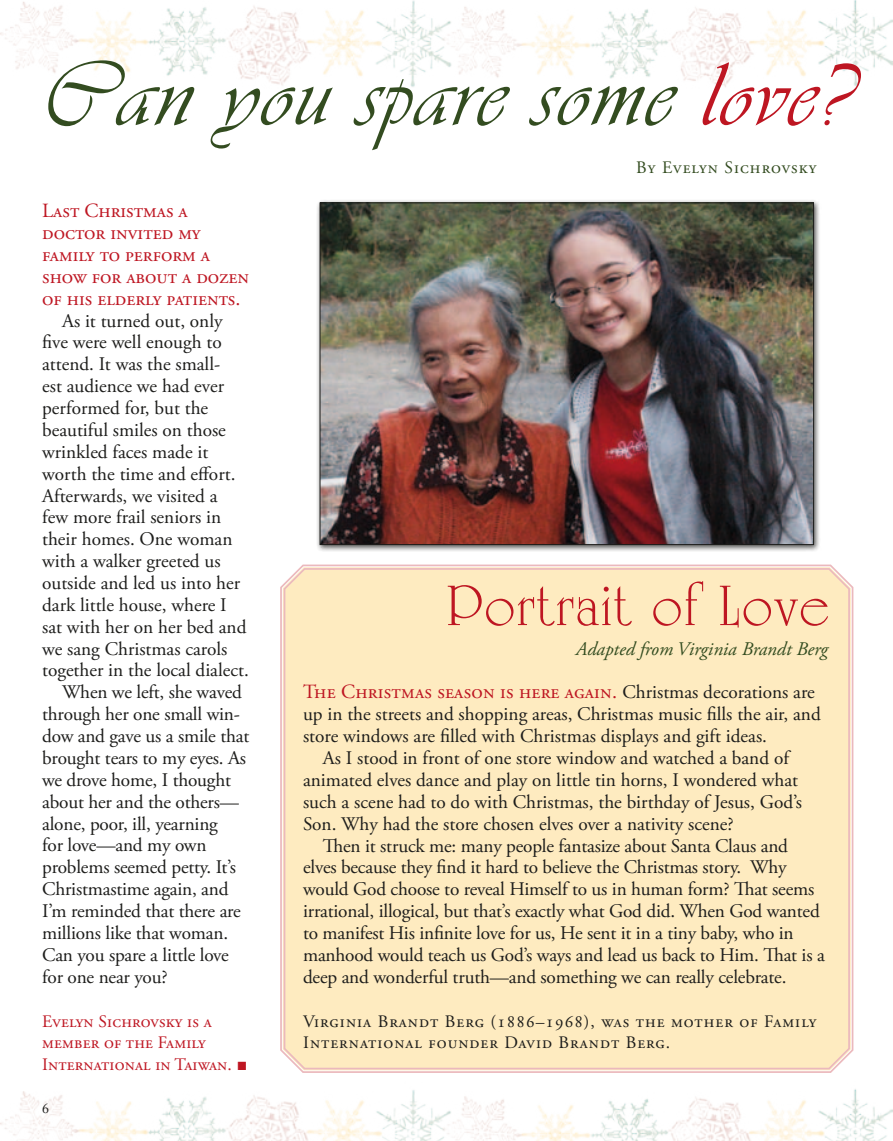
<style>
.page{position:relative;width:893px;height:1141px;background:#fff}
.page>*{position:absolute;margin:0;border:0;box-sizing:border-box;transform-origin:0 0}
.t1{font:93.98px "Vivaldi D";letter-spacing:.03em;color:#334c20}
.t2{font:61.25px "University Roman";letter-spacing:.03em;color:#be1622}
.t3{font:20.12px/21.9px "Adobe Garamond Pro";letter-spacing:.135em;color:#be1622}
.t4{font:20.12px "Adobe Garamond Pro";letter-spacing:.065em;color:#be1622}
.t5{font:19.25px "Adobe Garamond Pro";letter-spacing:-.01em;color:#1d1d1b}
.t6{font:italic 19.25px "Adobe Garamond Pro";color:#334c20}
.t7{font:17.5px/21.9px "Adobe Garamond Pro";letter-spacing:.11em;color:#1d1d1b}
.t8{font:17.5px/21.9px "Adobe Garamond Pro";letter-spacing:.065em;color:#be1622}
.t9{font:17.5px "Adobe Garamond Pro";letter-spacing:.085em;color:#334c20}
.t10{font:14px "Adobe Caslon Pro";color:#1d1d1b}
.s1{color:#be1622}
.s2{font-family:"Impact"}
.s3{font-size:19.25px;color:#1d1d1b}
</style>
<div class="page">
<img style="left:0;top:0;width:893px;height:87px">
<div style="left:316px;top:199px;width:505px;height:353px;background:#1d1d1b;opacity:.75"></div>
<img style="left:322px;top:204px;width:490px;height:339px">
<img style="left:0;top:1089px;width:893px;height:52px">
<div style="left:280px;top:564px;width:574px;height:509px;background:#feebc0"></div>
<div style="left:284px;top:568px;width:566px;height:501px;border:2px solid #be1622;border-radius:20px"></div>
<h1 class="t1" style="left:42px;top:40px;width:810px">Can you spare some <span class="s1">love?</span></h1>
<p class="t9" style="left:636px;top:157px;width:182px">By Evelyn Sichrovsky</p>
<p class="t3" style="left:42px;top:201px;width:209px">Last Christmas a doctor invited my family to perform a show for about a dozen of his elderly patients.</p>
<p class="t5" style="left:62px;top:309px;width:162px">As it turned out, only</p>
<p class="t5" style="left:42px;top:331px;width:181px">five were well enough to</p>
<p class="t5" style="left:42px;top:353px;width:180px">attend. It was the small-</p>
<p class="t5" style="left:42px;top:374px;width:183px">est audience we had ever</p>
<p class="t5" style="left:42px;top:396px;width:168px">performed for, but the</p>
<p class="t5" style="left:42px;top:418px;width:185px">beautiful smiles on those</p>
<p class="t5" style="left:42px;top:440px;width:168px">wrinkled faces made it</p>
<p class="t5" style="left:42px;top:462px;width:195px">worth the time and effort.</p>
<p class="t5" style="left:42px;top:484px;width:177px">Afterwards, we visited a</p>
<p class="t5" style="left:42px;top:506px;width:180px">few more frail seniors in</p>
<p class="t5" style="left:42px;top:528px;width:192px">their homes. One woman</p>
<p class="t5" style="left:42px;top:549px;width:180px">with a walker greeted us</p>
<p class="t5" style="left:42px;top:571px;width:199px">outside and led us into her</p>
<p class="t5" style="left:42px;top:593px;width:186px">dark little house, where I</p>
<p class="t5" style="left:42px;top:615px;width:206px">sat with her on her bed and</p>
<p class="t5" style="left:42px;top:637px;width:187px">we sang Christmas carols</p>
<p class="t5" style="left:42px;top:659px;width:208px">together in the local dialect.</p>
<p class="t5" style="left:62px;top:681px;width:181px">When we left, she waved</p>
<p class="t5" style="left:42px;top:703px;width:199px">through her one small win-</p>
<p class="t5" style="left:42px;top:724px;width:209px">dow and gave us a smile that</p>
<p class="t5" style="left:42px;top:746px;width:205px">brought tears to my eyes. As</p>
<p class="t5" style="left:42px;top:768px;width:190px">we drove home, I thought</p>
<p class="t5" style="left:42px;top:790px;width:198px">about her and the others—</p>
<p class="t5" style="left:42px;top:812px;width:177px">alone, poor, ill, yearning</p>
<p class="t5" style="left:42px;top:834px;width:166px">for love—and my own</p>
<p class="t5" style="left:42px;top:856px;width:195px">problems seemed petty. It’s</p>
<p class="t5" style="left:42px;top:877px;width:188px">Christmastime again, and</p>
<p class="t5" style="left:42px;top:899px;width:200px">I’m reminded that there are</p>
<p class="t5" style="left:42px;top:921px;width:188px">millions like that woman.</p>
<p class="t5" style="left:42px;top:943px;width:188px">Can you spare a little love</p>
<p class="t5" style="left:42px;top:965px;width:127px">for one near you?</p>
<p class="t8" style="left:42px;top:1011px;width:207px">Evelyn Sichrovsky is a member of the Family<br>International in Taiwan. <span class="s2">■</span></p>
<p class="t10" style="left:42px;top:1100px;width:8px">6</p>
<h2 class="t2" style="left:448px;top:570px;width:384px">Portrait of Love</h2>
<p class="t6" style="left:576px;top:637px;width:253px">Adapted from Virginia Brandt Berg</p>
<p class="t4" style="left:303px;top:680px;width:513px">The Christmas season is here again. <span class="s3">Christmas decorations are</span></p>
<p class="t5" style="left:303px;top:703px;width:519px">up in the streets and shopping areas, Christmas music fills the air, and</p>
<p class="t5" style="left:303px;top:724px;width:465px">store windows are filled with Christmas displays and gift ideas.</p>
<p class="t5" style="left:323px;top:746px;width:468px">As I stood in front of one store window and watched a band of</p>
<p class="t5" style="left:303px;top:768px;width:496px">animated elves dance and play on little tin horns, I wondered what</p>
<p class="t5" style="left:303px;top:790px;width:501px">such a scene had to do with Christmas, the birthday of Jesus, God’s</p>
<p class="t5" style="left:303px;top:812px;width:432px">Son. Why had the store chosen elves over a nativity scene?</p>
<p class="t5" style="left:323px;top:834px;width:467px">Then it struck me: many people fantasize about Santa Claus and</p>
<p class="t5" style="left:303px;top:856px;width:485px">elves because they find it hard to believe the Christmas story. Why</p>
<p class="t5" style="left:303px;top:878px;width:513px">would God choose to reveal Himself to us in human form? That seems</p>
<p class="t5" style="left:303px;top:899px;width:518px">irrational, illogical, but that’s exactly what God did. When God wanted</p>
<p class="t5" style="left:303px;top:921px;width:492px">to manifest His infinite love for us, He sent it in a tiny baby, who in</p>
<p class="t5" style="left:303px;top:943px;width:523px">manhood would teach us God’s ways and lead us back to Him. That is a</p>
<p class="t5" style="left:303px;top:965px;width:485px">deep and wonderful truth—and something we can really celebrate.</p>
<p class="t7" style="left:303px;top:1011px;width:515px">Virginia Brandt Berg (1886–1968), was the mother of Family<br>International founder David Brandt Berg.</p>
</div>
